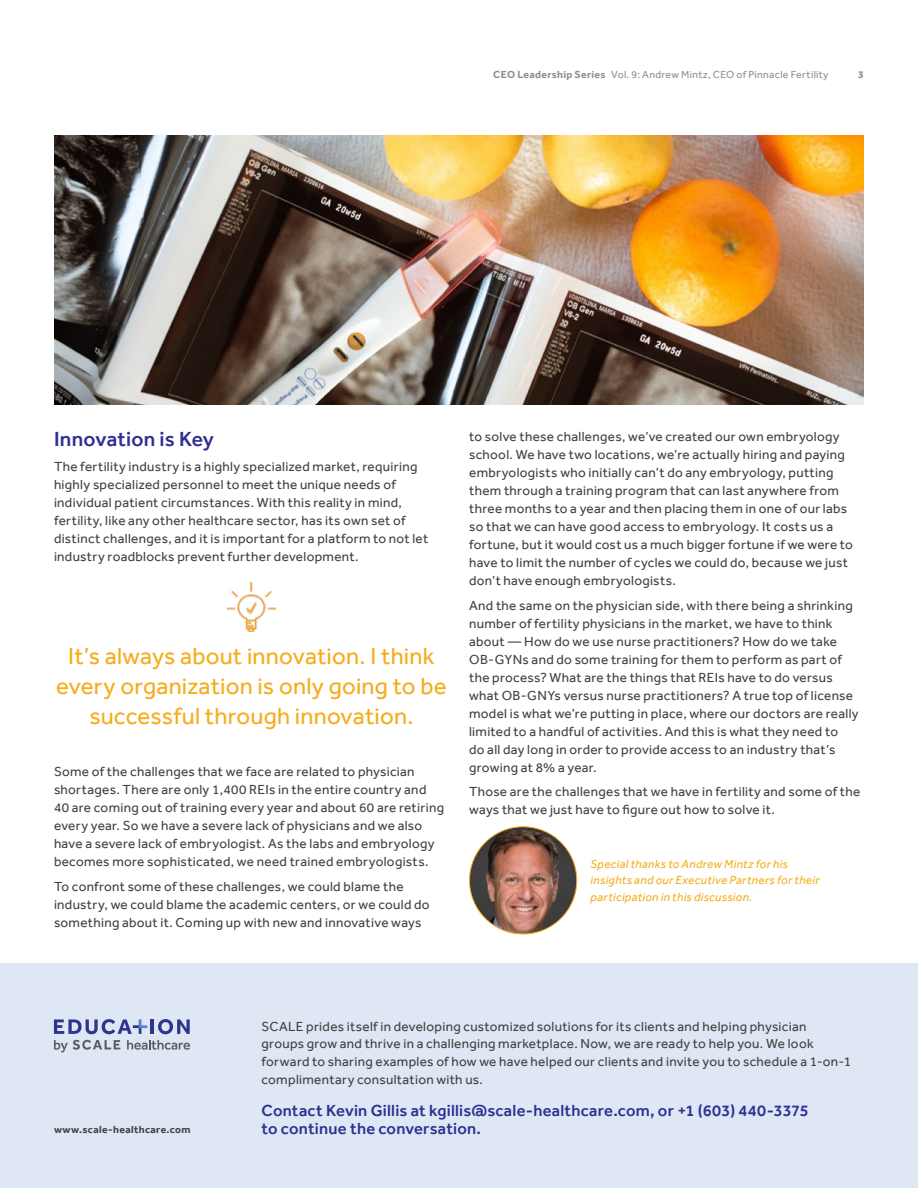
<style>
.page{position:relative;width:918px;height:1188px;background:#fff}
.page>*{position:absolute;margin:0;border:0;box-sizing:border-box;transform-origin:0 0}
.t1{font:24px/30px "Effra";letter-spacing:.01em;color:#f5ad1c;text-align:center}
.t2{font:500 21px "Effra";letter-spacing:.01em;color:#2e3092}
.t3{font:500 16.5px "Effra";letter-spacing:.015em;color:#2e3092}
.t4{font:13.5px/18px "Effra";letter-spacing:.025em;color:#414142}
.t5{font:italic 12px/16.5px "Effra";letter-spacing:.03em;color:#f5ad1c}
.t6{font:10.5px "Effra";letter-spacing:.03em;color:#8e8e93}
.t7{font:700 10.5px "Effra";letter-spacing:.035em;color:#414142}
.t8{font:700 10.5px "Effra";color:#8e8e93}
.s1{font-weight:700}
</style>
<div class="page">
<div style="left:0;top:963px;width:918px;height:225px;background:#dfe6f4"></div>
<hr style="left:151px;top:1019px;width:3px;height:15px;background:#2d368b">
<svg style="left:158px;top:1019px;width:32px;height:15px"></svg>
<svg style="left:54px;top:1019px;width:93px;height:15px"></svg>
<svg style="left:54px;top:1040px;width:66px;height:12px"></svg>
<svg style="left:127px;top:1040px;width:63px;height:10px"></svg>
<img style="left:54px;top:135px;width:810px;height:270px">
<img style="left:470px;top:827px;width:107px;height:107px;border-radius:54px">
<img style="left:227px;top:582px;width:49px;height:49px">
<p class="t6" style="left:493px;top:68px;width:337px"><span class="s1">CEO Leadership Series</span> Vol. 9: Andrew Mintz, CEO of Pinnacle Fertility</p>
<p class="t8" style="left:858px;top:68px;width:7px">3</p>
<h2 class="t2" style="left:54px;top:426px;width:161px">Innovation is Key</h2>
<p class="t4" style="left:54px;top:457px;width:376px">The fertility industry is a highly specialized market, requiring highly specialized personnel to meet the unique needs of individual patient circumstances. With this reality in mind, fertility, like any other healthcare sector, has its own set of distinct challenges, and it is important for a platform to not let industry roadblocks prevent further development.</p>
<h1 class="t1" style="left:56px;top:641px;width:392px">It’s always about innovation. I think every organization is only going to be successful through innovation.</h1>
<p class="t4" style="left:54px;top:762px;width:392px">Some of the challenges that we face are related to physician shortages. There are only 1,400 REIs in the entire country and 40 are coming out of training every year and about 60 are retiring every year. So we have a severe lack of physicians and we also have a severe lack of embryologist. As the labs and embryology becomes more sophisticated, we need trained embryologists.</p>
<p class="t4" style="left:54px;top:877px;width:377px">To confront some of these challenges, we could blame the industry, we could blame the academic centers, or we could do something about it. Coming up with new and innovative ways</p>
<p class="t4" style="left:469px;top:427px;width:385px">to solve these challenges, we’ve created our own embryology school. We have two locations, we’re actually hiring and paying embryologists who initially can’t do any embryology, putting them through a training program that can last anywhere from three months to a year and then placing them in one of our labs so that we can have good access to embryology. It costs us a fortune, but it would cost us a much bigger fortune if we were to have to limit the number of cycles we could do, because we just don’t have enough embryologists.</p>
<p class="t4" style="left:469px;top:596px;width:391px">And the same on the physician side, with there being a shrinking number of fertility physicians in the market, we have to think about — How do we use nurse practitioners? How do we take OB-GYNs and do some training for them to perform as part of the process? What are the things that REIs have to do versus what OB-GNYs versus nurse practitioners? A true top of license model is what we’re putting in place, where our doctors are really limited to a handful of activities. And this is what they need to<br>do all day long in order to provide access to an industry that’s growing at 8% a year.</p>
<p class="t4" style="left:469px;top:783px;width:393px">Those are the challenges that we have in fertility and some of the ways that we just have to figure out how to solve it.</p>
<p class="t5" style="left:591px;top:856px;width:231px">Special thanks to Andrew Mintz for his insights and our Executive Partners for their participation in this discussion.</p>
<p class="t4" style="left:262px;top:1017px;width:591px">SCALE prides itself in developing customized solutions for its clients and helping physician groups grow and thrive in a challenging marketplace. Now, we are ready to help you. We look forward to sharing examples of how we have helped our clients and invite you to schedule a 1-on-1 complimentary consultation with us.</p>
<p class="t3" style="left:262px;top:1101px;width:549px">Contact Kevin Gillis at kgillis@scale-healthcare.com, or +1 (603) 440-3375</p>
<p class="t7" style="left:54px;top:1123px;width:138px">www.scale-healthcare.com</p>
<p class="t3" style="left:262px;top:1119px;width:221px">to continue the conversation.</p>
</div>
